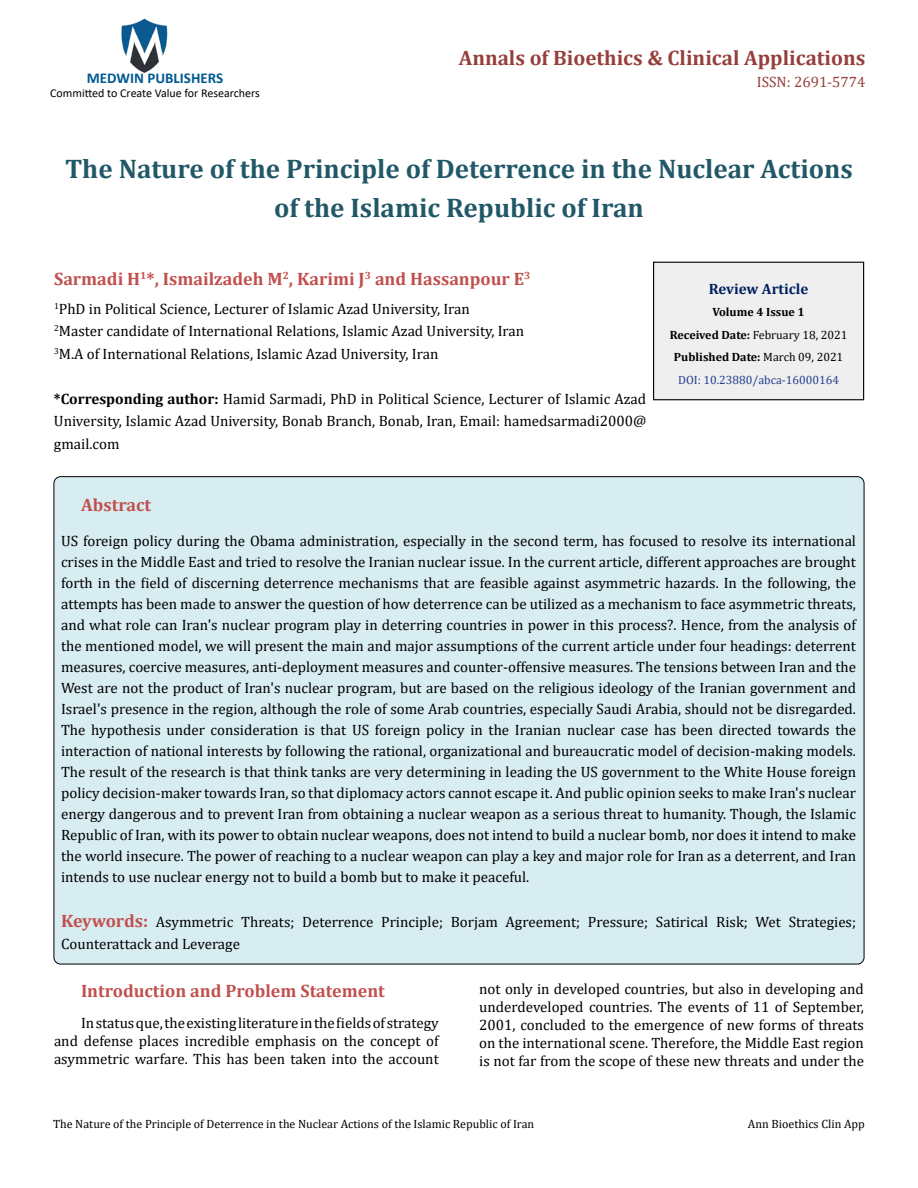
<style>
.page{position:relative;width:918px;height:1188px;background:#fff}
.page>*{position:absolute;margin:0;border:0;box-sizing:border-box;transform-origin:0 0}
.t1{font:700 27px/39px "Cambria";color:#215868;text-align:center}
.t2{font:700 21px "Cambria";color:#953f3c}
.t3{font:700 18px "Cambria";color:#c0504d}
.t4{font:15px/21px "Cambria";color:#000;text-align:justify}
.t5{font:700 15px "Calibri";color:#005991}
.t6{font:15px "Cambria";color:#953f3c}
.t7{font:700 15px "Cambria";color:#002060}
.t8{font:12px "Cambria";color:#000}
.t9{font:700 12px/22.5px "Cambria";color:#000;text-align:center}
.t10{font:12px "Calibri";color:#000}
.s1{font-weight:700}
.s2{font-weight:400}
.s3{font-weight:400;color:#25408f}
.s4{font-weight:700;font-size:18px;color:#c0504d}
</style>
<div class="page">
<img style="left:121px;top:18px;width:47px;height:55px">
<div style="left:654px;top:262px;width:210px;height:138px;background:#efefef"></div>
<div style="left:653px;top:262px;width:211px;height:138px;border:1px solid #000"></div>
<div style="left:54px;top:477px;width:810px;height:487px;background:#d8edf2;border-radius:7px"></div>
<h2 class="t2" style="left:459px;top:43px;width:408px">Annals of Bioethics &amp; Clinical Applications</h2>
<p class="t5" style="left:87px;top:67px;width:138px">MEDWIN PUBLISHERS</p>
<p class="t6" style="left:757px;top:74px;width:110px">ISSN: 2691-5774</p>
<p class="t10" style="left:50px;top:85px;width:211px">Committed to Create Value for Researchers</p>
<h1 class="t1" style="left:65px;top:149px;width:789px">The Nature of the Principle of Deterrence in the Nuclear Actions of the Islamic Republic of Iran</h1>
<p class="t3" style="left:54px;top:266px;width:478px">Sarmadi H<sup>1</sup>*, Ismailzadeh M<sup>2</sup>, Karimi J<sup>3</sup> and Hassanpour E<sup>3</sup></p>
<p class="t4" style="left:54px;top:297px;width:472px;line-height:22.5px;text-align:left"><sup>1</sup>PhD in Political Science, Lecturer of Islamic Azad University, Iran<br><sup>2</sup>Master candidate of International Relations, Islamic Azad University, Iran<br><sup>3</sup>M.A of International Relations, Islamic Azad University, Iran</p>
<p class="t4" style="left:54px;top:387px;width:594px;line-height:22.5px"><span class="s1">*Corresponding author:</span> Hamid Sarmadi, PhD in Political Science, Lecturer of Islamic Azad University, Islamic Azad University, Bonab Branch, Bonab, Iran, Email: hamedsarmadi2000@ gmail.com</p>
<p class="t7" style="left:709px;top:278px;width:101px">Review Article</p>
<p class="t9" style="left:670px;top:301px;width:179px">Volume 4 Issue 1<br>Received Date: <span class="s2">February 18, 2021<br></span>Published Date: <span class="s2">March 09, 2021<br></span><span class="s3">DOI: 10.23880/abca-16000164</span></p>
<p class="t3" style="left:81px;top:492px;width:71px">Abstract</p>
<p class="t4" style="left:61px;top:530px;width:797px">US foreign policy during the Obama administration, especially in the second term, has focused to resolve its international crises in the Middle East and tried to resolve the Iranian nuclear issue. In the current article, different approaches are brought forth in the field of discerning deterrence mechanisms that are feasible against asymmetric hazards. In the following, the attempts has been made to answer the question of how deterrence can be utilized as a mechanism to face asymmetric threats, and what role can Iran's nuclear program play in deterring countries in power in this process?. Hence, from the analysis of the mentioned model, we will present the main and major assumptions of the current article under four headings: deterrent measures, coercive measures, anti-deployment measures and counter-offensive measures. The tensions between Iran and the West are not the product of Iran's nuclear program, but are based on the religious ideology of the Iranian government and Israel's presence in the region, although the role of some Arab countries, especially Saudi Arabia, should not be disregarded.<br>The hypothesis under consideration is that US foreign policy in the Iranian nuclear case has been directed towards the interaction of national interests by following the rational, organizational and bureaucratic model of decision-making models.<br>The result of the research is that think tanks are very determining in leading the US government to the White House foreign policy decision-maker towards Iran, so that diplomacy actors cannot escape it. And public opinion seeks to make Iran's nuclear energy dangerous and to prevent Iran from obtaining a nuclear weapon as a serious threat to humanity. Though, the Islamic Republic of Iran, with its power to obtain nuclear weapons, does not intend to build a nuclear bomb, nor does it intend to make the world insecure. The power of reaching to a nuclear weapon can play a key and major role for Iran as a deterrent, and Iran intends to use nuclear energy not to build a bomb but to make it peaceful.</p>
<p class="t4" style="left:61px;top:910px;width:797px;line-height:22.5px"><span class="s4">Keywords:</span> Asymmetric Threats; Deterrence Principle; Borjam Agreement; Pressure; Satirical Risk; Wet Strategies;<br>Counterattack and Leverage</p>
<p class="t3" style="left:81px;top:978px;width:305px">Introduction and Problem Statement</p>
<p class="t4" style="left:54px;top:1014px;width:386px;line-height:18px;text-indent:27px">In status que, the existing literature in the fields of strategy and defense places incredible emphasis on the concept of asymmetric warfare. This has been taken into the account</p>
<p class="t4" style="left:479px;top:980px;width:386px;line-height:18px">not only in developed countries, but also in developing and underdeveloped countries. The events of 11 of September, 2001, concluded to the emergence of new forms of threats on the international scene. Therefore, the Middle East region is not far from the scope of these new threats and under the</p>
<p class="t8" style="left:53px;top:1117px;width:483px">The Nature of the Principle of Deterrence in the Nuclear Actions of the Islamic Republic of Iran</p>
<p class="t8" style="left:748px;top:1117px;width:119px">Ann Bioethics Clin App</p>
</div>
